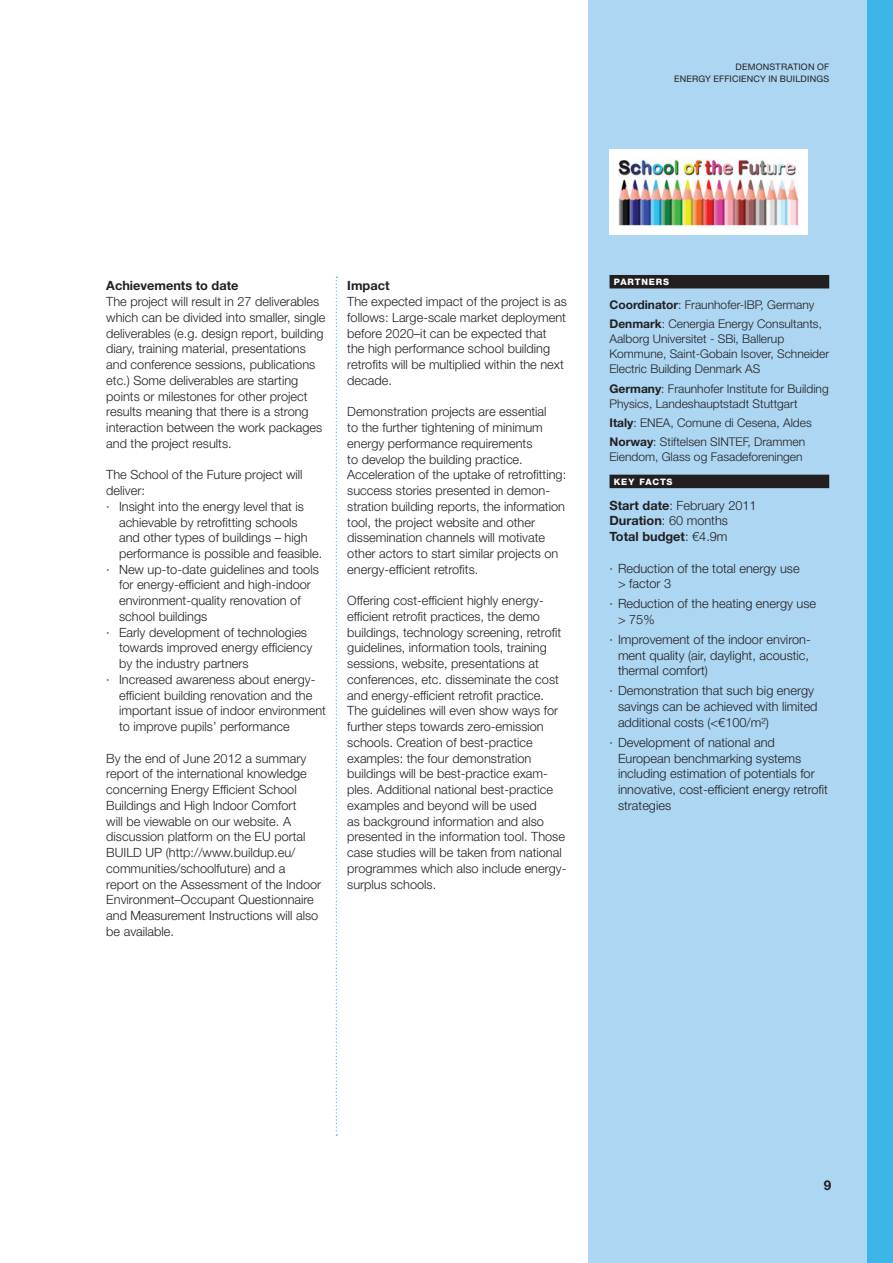
<style>
.page{position:relative;width:893px;height:1263px;background:#fff}
.page>*{position:absolute;margin:0;border:0;box-sizing:border-box;transform-origin:0 0}
.t1{font:700 13.5px "Helvetica Neue LT Std";color:#231f20}
.t2{font:300 12.75px/15.8px "Helvetica Neue LT Std";color:#231f20}
.t3{font:700 12.75px/15.8px "Helvetica Neue LT Std";color:#231f20}
.t4{font:300 12px/15px "Helvetica Neue LT Std";color:#231f20}
.t5{font:9px/11.2px "Helvetica Neue LT Std";letter-spacing:.02em;color:#231f20;text-align:right}
.t6{font:800 8.85px "Helvetica Neue LT Std";letter-spacing:.1em;color:#fff}
.s1{font-weight:700}
.s2{font-weight:300}
</style>
<div class="page">
<div style="left:588px;top:0;width:304px;height:1263px;background:#acd6f2"></div>
<svg style="left:336px;top:277px;width:1px;height:859px"></svg>
<div style="left:867px;top:0;width:25px;height:1263px;background:#3cb4e7"></div>
<div style="left:609px;top:275px;width:220px;height:13px;background:#231f20"></div>
<div style="left:609px;top:475px;width:220px;height:13px;background:#231f20"></div>
<img style="left:609px;top:149px;width:199px;height:85px">
<p class="t5" style="left:674px;top:62px;width:157px">DEMONSTRATION OF<br>ENERGY EFFICIENCY IN BUILDINGS</p>
<p class="t3" style="left:106px;top:279px;width:134px">Achievements to date</p>
<p class="t2" style="left:106px;top:295px;width:221px">The project will result in 27 deliverables which can be divided into smaller, single deliverables (e.g. design report, building diary, training material, presentations and conference sessions, publications etc.) Some deliverables are starting points or milestones for other project results meaning that there is a strong interaction between the work packages and the project results.</p>
<p class="t2" style="left:106px;top:468px;width:198px">The School of the Future project will</p>
<p class="t2" style="left:106px;top:484px;width:40px">deliver:</p>
<p class="t2" style="left:106px;top:499px;width:199px">∙ Insight into the energy level that is</p>
<p class="t2" style="left:119px;top:515px;width:180px">achievable by retrofitting schools</p>
<p class="t2" style="left:119px;top:531px;width:190px">and other types of buildings – high</p>
<p class="t2" style="left:119px;top:547px;width:205px">performance is possible and feasible.</p>
<p class="t2" style="left:106px;top:562px;width:214px">∙ New up-to-date guidelines and tools</p>
<p class="t2" style="left:119px;top:578px;width:193px">for energy-efficient and high-indoor</p>
<p class="t2" style="left:119px;top:594px;width:183px">environment-quality renovation of</p>
<p class="t2" style="left:119px;top:610px;width:90px">school buildings</p>
<p class="t2" style="left:106px;top:625px;width:202px">∙ Early development of technologies</p>
<p class="t2" style="left:119px;top:641px;width:195px">towards improved energy efficiency</p>
<p class="t2" style="left:119px;top:657px;width:131px">by the industry partners</p>
<p class="t2" style="left:106px;top:673px;width:210px">∙ Increased awareness about energy-</p>
<p class="t2" style="left:119px;top:688px;width:195px">efficient building renovation and the</p>
<p class="t2" style="left:119px;top:704px;width:208px">important issue of indoor environment</p>
<p class="t2" style="left:119px;top:720px;width:172px">to improve pupils’ performance</p>
<p class="t2" style="left:106px;top:751px;width:216px">By the end of June 2012 a summary report of the international knowledge concerning Energy Efficient School Buildings and High Indoor Comfort<br>will be viewable on our website. A discussion platform on the EU portal BUILD UP (http://www.buildup.eu/ communities/schoolfuture) and a<br>report on the Assessment of the Indoor Environment–Occupant Questionnaire and Measurement Instructions will also be available.</p>
<p class="t3" style="left:347px;top:279px;width:44px">Impact</p>
<p class="t2" style="left:347px;top:295px;width:221px">The expected impact of the project is as follows: Large-scale market deployment before 2020–it can be expected that the high performance school building retrofits will be multiplied within the next decade.</p>
<p class="t2" style="left:347px;top:405px;width:220px">Demonstration projects are essential<br>to the further tightening of minimum energy performance requirements<br>to develop the building practice.<br>Acceleration of the uptake of retrofitting: success stories presented in demon&shy;stration building reports, the information tool, the project website and other dissemination channels will motivate other actors to start similar projects on energy-efficient retrofits.</p>
<p class="t2" style="left:347px;top:594px;width:221px">Offering cost-efficient highly energy&shy;efficient retrofit practices, the demo buildings, technology screening, retrofit guidelines, information tools, training sessions, website, presentations at conferences, etc. disseminate the cost and energy-efficient retrofit practice.<br>The guidelines will even show ways for further steps towards zero-emission schools. Creation of best-practice examples: the four demonstration buildings will be best-practice exam&shy;ples. Additional national best-practice examples and beyond will be used<br>as background information and also presented in the information tool. Those case studies will be taken from national programmes which also include energy&shy;surplus schools.</p>
<p class="t6" style="left:613px;top:277px;width:57px">PARTNERS</p>
<p class="t4" style="left:609px;top:296px;width:214px;line-height:19.2px"><span class="s1">Coordinator</span>: Fraunhofer-IBP, Germany<br><span class="s1">Denmark</span>: Cenergia Energy Consultants,</p>
<p class="t4" style="left:609px;top:333px;width:221px">Aalborg Universitet - SBi, Ballerup<br>Kommune, Saint-Gobain Isover, Schneider<br>Electric Building Denmark AS</p>
<p class="t4" style="left:609px;top:382px;width:221px"><span class="s1">Germany</span>: Fraunhofer Institute for Building<br>Physics, Landeshauptstadt Stuttgart</p>
<p class="t4" style="left:609px;top:414px;width:204px;line-height:19.2px"><span class="s1">Italy</span>: ENEA, Comune di Cesena, Aldes<br><span class="s1">Norway</span>: Stiftelsen SINTEF, Drammen</p>
<p class="t4" style="left:609px;top:450px;width:194px">Eiendom, Glass og Fasadeforeningen</p>
<p class="t6" style="left:613px;top:476px;width:60px">KEY FACTS</p>
<p class="t3" style="left:609px;top:498px;width:149px">Start date<span class="s2">: February 2011<br></span>Duration<span class="s2">: 60 months<br></span>Total budget<span class="s2">: €4.9m</span></p>
<p class="t2" style="left:618px;top:561px;width:183px;text-indent:-9px">∙ Reduction of the total energy use &gt; factor 3</p>
<p class="t2" style="left:618px;top:597px;width:200px;text-indent:-9px">∙ Reduction of the heating energy use &gt; 75%</p>
<p class="t2" style="left:618px;top:633px;width:194px;text-indent:-9px">∙ Improvement of the indoor environ&shy;ment quality (air, daylight, acoustic, thermal comfort)</p>
<p class="t2" style="left:618px;top:684px;width:201px;text-indent:-9px">∙ Demonstration that such big energy savings can be achieved with limited additional costs (&lt;€100/m²)</p>
<p class="t2" style="left:618px;top:736px;width:211px;text-indent:-9px">∙ Development of national and<br>European benchmarking systems including estimation of potentials for innovative, cost-efficient energy retrofit strategies</p>
<p class="t1" style="left:823px;top:1181px;width:9px">9</p>
</div>
